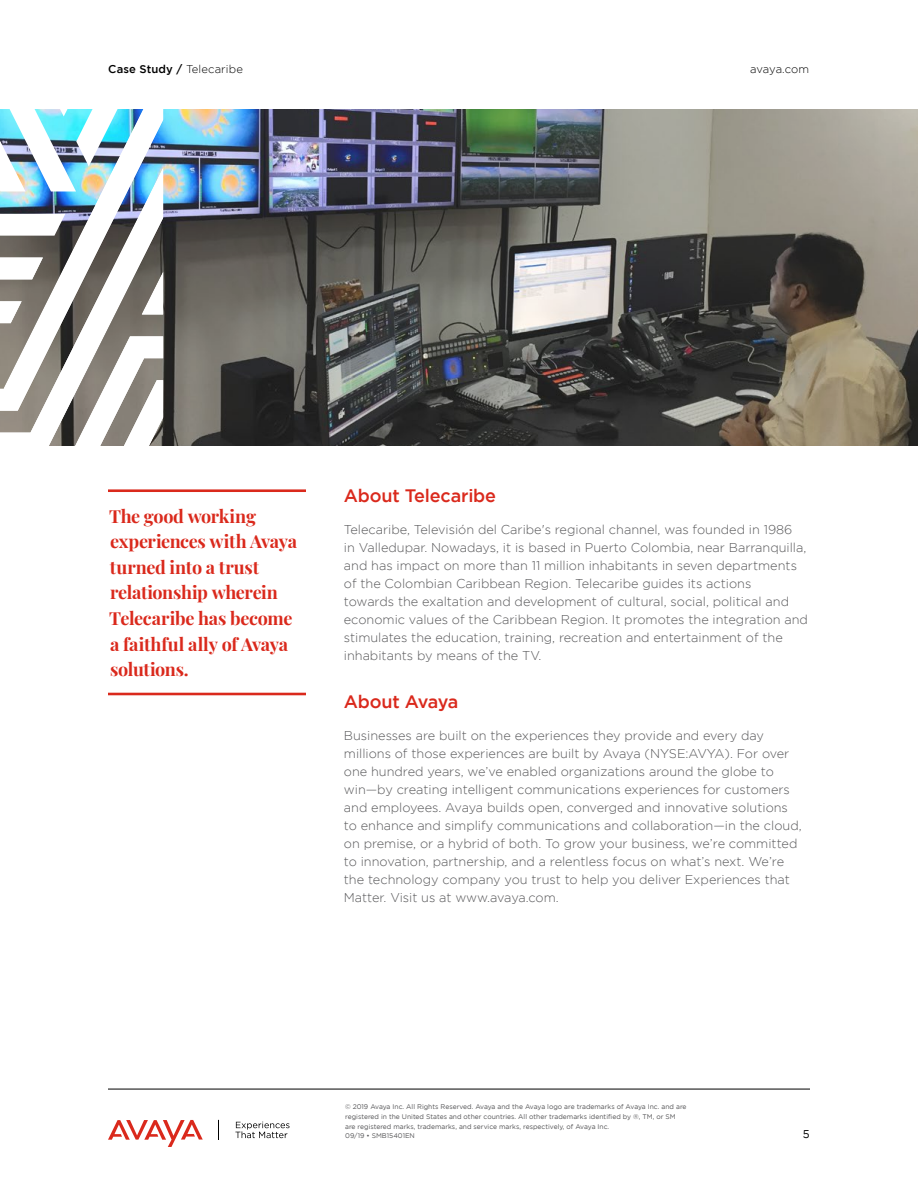
<style>
.page{position:relative;width:918px;height:1188px;background:#fff}
.page>*{position:absolute;margin:0;border:0;box-sizing:border-box;transform-origin:0 0}
.t1{font:700 18px/25.5px "Playfair Display";letter-spacing:-.015em;color:#da291c}
.t2{font:500 18px "Gotham";letter-spacing:-.01em;color:#da291c}
.t3{font:300 12.75px/18px "Gotham";color:#575759}
.t4{font:500 11.25px "Gotham";letter-spacing:.01em;color:#000}
.t5{font:300 11.25px "Gotham";letter-spacing:-.01em;color:#000}
.t6{font:11.25px "Gotham";color:#000}
.t7{font:6.75px/9.8px "Gotham";color:#575759}
.s1{font-weight:300}
</style>
<div class="page">
<img style="left:163px;top:110px;width:755px;height:335px">
<hr style="left:108px;top:1089px;width:702px;height:1px;background:#000">
<svg style="left:108px;top:1120px;width:95px;height:27px"></svg>
<svg style="left:235px;top:1122px;width:55px;height:16px"></svg>
<svg style="left:218px;top:1120px;width:1px;height:20px"></svg>
<hr style="left:108px;top:489px;width:198px;height:3px;background:#da291c">
<hr style="left:108px;top:693px;width:198px;height:2px;background:#da291c">
<svg style="left:0;top:411px;width:163px;height:35px"></svg>
<img style="left:0;top:109px;width:163px;height:302px">
<svg style="left:0;top:301px;width:22px;height:22px"></svg>
<svg style="left:0;top:258px;width:43px;height:21px"></svg>
<p class="t4" style="left:108px;top:63px;width:136px">Case Study / <span class="s1">Telecaribe</span></p>
<p class="t5" style="left:750px;top:63px;width:60px">avaya.com</p>
<h1 class="t1" style="left:109px;top:502px;width:189px">The good working experiences with Avaya turned into a trust relationship wherein<br>Telecaribe has become a faithful ally of Avaya solutions.</h1>
<h1 class="t2" style="left:344px;top:486px;width:154px">About Telecaribe</h1>
<p class="t3" style="left:344px;top:520px;width:466px">Telecaribe, Televisión del Caribe's regional channel, was founded in 1986<br>in Valledupar. Nowadays, it is based in Puerto Colombia, near Barranquilla, and has impact on more than 11 million inhabitants in seven departments of the Colombian Caribbean Region. Telecaribe guides its actions<br>towards the exaltation and development of cultural, social, political and economic values of the Caribbean Region. It promotes the integration and stimulates the education, training, recreation and entertainment of the inhabitants by means of the TV.</p>
<h1 class="t2" style="left:344px;top:692px;width:116px">About Avaya</h1>
<p class="t3" style="left:344px;top:726px;width:459px">Businesses are built on the experiences they provide and every day millions of those experiences are built by Avaya (NYSE:AVYA). For over one hundred years, we’ve enabled organizations around the globe to win—by creating intelligent communications experiences for customers and employees. Avaya builds open, converged and innovative solutions to enhance and simplify communications and collaboration—in the cloud, on premise, or a hybrid of both. To grow your business, we’re committed to innovation, partnership, and a relentless focus on what’s next. We’re the technology company you trust to help you deliver Experiences that Matter. Visit us at www.avaya.com.</p>
<p class="t7" style="left:345px;top:1102px;width:343px">© 2019 Avaya Inc. All Rights Reserved. Avaya and the Avaya logo are trademarks of Avaya Inc. and are registered in the United States and other countries. All other trademarks identified by ®, TM, or SM are registered marks, trademarks, and service marks, respectively, of Avaya Inc.<br>09/19 • SMB15401EN</p>
<p class="t6" style="left:803px;top:1128px;width:8px">5</p>
</div>
